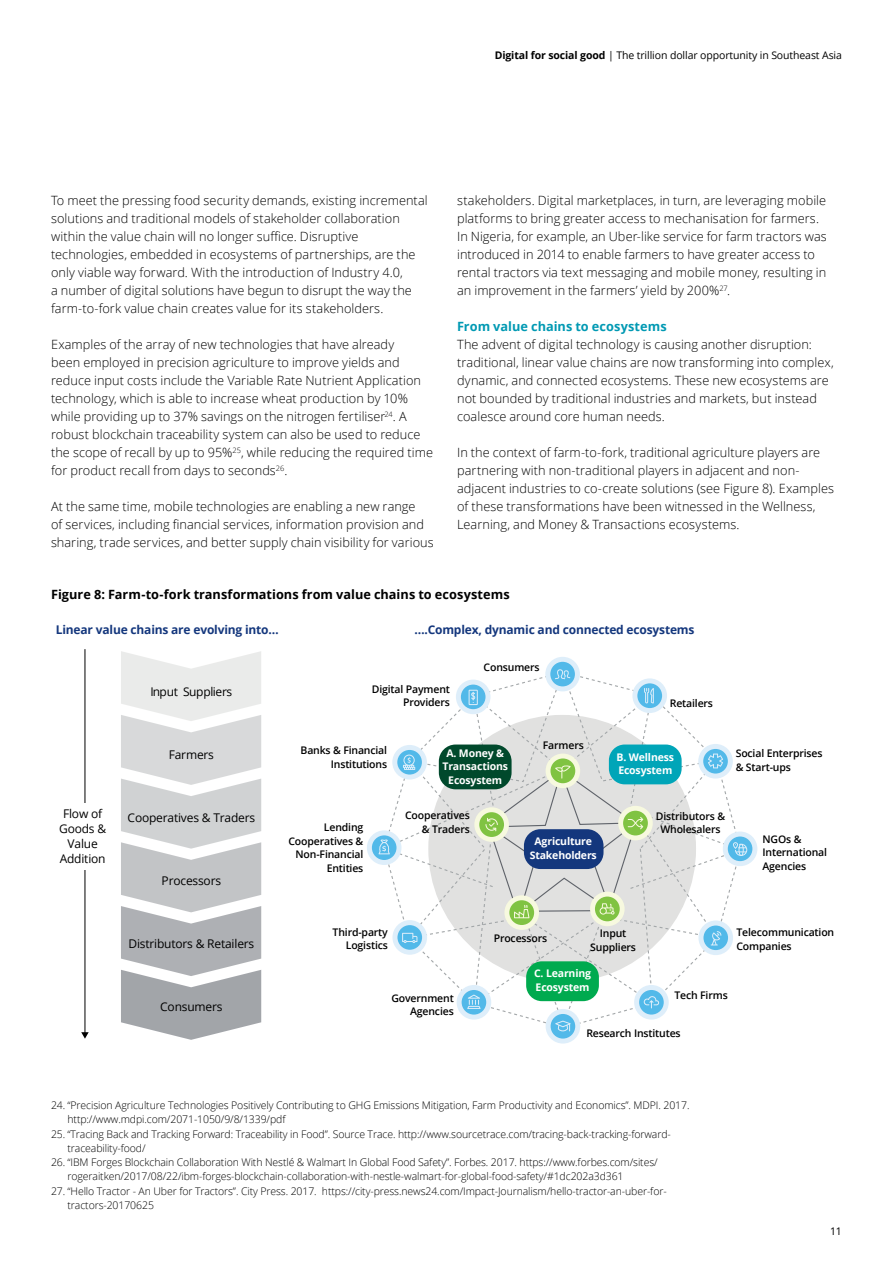
<style>
.page{position:relative;width:893px;height:1263px;background:#fff}
.page>*{position:absolute;margin:0;border:0;box-sizing:border-box;transform-origin:0 0}
.t1{font:300 12.75px/18px "Open Sans";letter-spacing:.005em;color:#000}
.t2{font:700 12.75px "Open Sans";color:#000}
.t3{font:700 12.75px "Open Sans";color:#0099b3}
.t4{font:12px/15px "Open Sans";letter-spacing:-.015em;color:#000;text-align:center}
.t5{font:700 12px "Open Sans";letter-spacing:-.015em;color:#14377d}
.t6{font:12px "Open Sans";letter-spacing:-.035em;color:#000}
.t7{font:300 10.5px/14.2px "Open Sans";letter-spacing:-.01em;color:#000}
.t8{font:600 10.5px/13.5px "Open Sans";letter-spacing:-.015em;color:#000;text-align:right}
.t9{font:700 10.5px/13.5px "Open Sans";letter-spacing:-.015em;color:#fff;text-align:center}
.t10{font:10.5px "Open Sans";letter-spacing:-.01em;color:#000}
.s1{font-weight:700}
</style>
<div class="page">
<svg style="left:121px;top:651px;width:140px;height:389px"></svg>
<hr style="left:85px;top:649px;width:1px;height:384px;background:#000">
<svg style="left:81px;top:1032px;width:8px;height:7px"></svg>
<div style="left:73px;top:803px;width:20px;height:67px;background:#fff"></div>
<svg style="left:414px;top:676px;width:290px;height:73px"></svg>
<div style="left:545px;top:657px;width:35px;height:34px;background:#deeefa;border-radius:50%"></div>
<svg style="left:550px;top:662px;width:25px;height:24px"></svg>
<div style="left:392px;top:745px;width:35px;height:34px;background:#deeefa;border-radius:50%"></div>
<div style="left:546px;top:1009px;width:34px;height:34px;background:#deeefa;border-radius:50%"></div>
<div style="left:698px;top:744px;width:35px;height:34px;background:#deeefa;border-radius:50%"></div>
<div style="left:723px;top:831px;width:34px;height:35px;background:#deeefa;border-radius:50%"></div>
<div style="left:367px;top:830px;width:34px;height:35px;background:#deeefa;border-radius:50%"></div>
<div style="left:456px;top:680px;width:34px;height:34px;background:#deeefa;border-radius:50%"></div>
<svg style="left:461px;top:684px;width:24px;height:25px"></svg>
<div style="left:632px;top:678px;width:35px;height:35px;background:#deeefa;border-radius:50%"></div>
<svg style="left:637px;top:683px;width:25px;height:25px"></svg>
<svg style="left:372px;top:749px;width:380px;height:289px"></svg>
<div style="left:524px;top:829px;width:79px;height:40px;background:#14377d;border-radius:16px"></div>
<div style="left:526px;top:961px;width:73px;height:40px;background:#00aa4f;border-radius:16px"></div>
<div style="left:609px;top:744px;width:73px;height:40px;background:#00a5b8;border-radius:16px"></div>
<div style="left:439px;top:744px;width:73px;height:45px;background:#00492c;border-radius:17px"></div>
<p class="t10" style="left:495px;top:48px;width:349px"><span class="s1">Digital for social good</span> | The trillion dollar opportunity in Southeast Asia</p>
<p class="t1" style="left:51px;top:191px;width:378px">To meet the pressing food security demands, existing incremental solutions and traditional models of stakeholder collaboration within the value chain will no longer suffice. Disruptive technologies, embedded in ecosystems of partnerships, are the only viable way forward. With the introduction of Industry 4.0,<br>a number of digital solutions have begun to disrupt the way the farm-to-fork value chain creates value for its stakeholders.</p>
<p class="t1" style="left:51px;top:335px;width:384px">Examples of the array of new technologies that have already<br>been employed in precision agriculture to improve yields and reduce input costs include the Variable Rate Nutrient Application technology, which is able to increase wheat production by 10% while providing up to 37% savings on the nitrogen fertiliser<sup>24</sup>. A robust blockchain traceability system can also be used to reduce the scope of recall by up to 95%<sup>25</sup>, while reducing the required time for product recall from days to seconds<sup>26</sup>.</p>
<p class="t1" style="left:51px;top:497px;width:384px">At the same time, mobile technologies are enabling a new range<br>of services, including financial services, information provision and sharing, trade services, and better supply chain visibility for various</p>
<p class="t1" style="left:457px;top:191px;width:371px">stakeholders. Digital marketplaces, in turn, are leveraging mobile platforms to bring greater access to mechanisation for farmers.<br>In Nigeria, for example, an Uber-like service for farm tractors was introduced in 2014 to enable farmers to have greater access to rental tractors via text messaging and mobile money, resulting in an improvement in the farmers’ yield by 200%<sup>27</sup>.</p>
<p class="t3" style="left:457px;top:317px;width:211px">From value chains to ecosystems</p>
<p class="t1" style="left:457px;top:335px;width:378px">The advent of digital technology is causing another disruption: traditional, linear value chains are now transforming into complex, dynamic, and connected ecosystems. These new ecosystems are not bounded by traditional industries and markets, but instead coalesce around core human needs.</p>
<p class="t1" style="left:457px;top:443px;width:378px">In the context of farm-to-fork, traditional agriculture players are partnering with non-traditional players in adjacent and non&shy;adjacent industries to co-create solutions (see Figure 8). Examples of these transformations have been witnessed in the Wellness, Learning, and Money &amp; Transactions ecosystems.</p>
<p class="t2" style="left:51px;top:585px;width:460px">Figure 8: Farm-to-fork transformations from value chains to ecosystems</p>
<p class="t5" style="left:56px;top:621px;width:224px">Linear value chains are evolving into…</p>
<p class="t5" style="left:414px;top:621px;width:282px">….Complex, dynamic and connected ecosystems</p>
<p class="t4" style="left:59px;top:806px;width:49px">Flow of<br>Goods &amp;<br>Value<br>Addition</p>
<p class="t6" style="left:151px;top:683px;width:83px">Input Suppliers</p>
<p class="t4" style="left:169px;top:747px;width:47px">Farmers</p>
<p class="t4" style="left:128px;top:810px;width:129px">Cooperatives &amp; Traders</p>
<p class="t4" style="left:162px;top:873px;width:61px">Processors</p>
<p class="t4" style="left:128px;top:936px;width:127px">Distributors &amp; Retailers</p>
<p class="t4" style="left:160px;top:999px;width:64px">Consumers</p>
<p class="t8" style="left:372px;top:682px;width:80px">Digital Payment<br>Providers</p>
<p class="t8" style="left:484px;top:661px;width:57px">Consumers</p>
<p class="t8" style="left:301px;top:743px;width:88px">Banks &amp; Financial<br>Institutions</p>
<p class="t8" style="left:288px;top:821px;width:76px">Lending<br>Cooperatives &amp;<br>Non-Financial<br>Entities</p>
<p class="t9" style="left:442px;top:746px;width:67px">A. Money &amp;<br>Transactions<br>Ecosystem</p>
<p class="t8" style="left:405px;top:808px;width:66px">Cooperatives &amp; Traders</p>
<p class="t8" style="left:543px;top:738px;width:42px">Farmers</p>
<p class="t9" style="left:530px;top:834px;width:69px">Agriculture<br>Stakeholders</p>
<p class="t8" style="left:670px;top:696px;width:45px">Retailers</p>
<p class="t9" style="left:617px;top:750px;width:59px;text-align:left">B. Wellness<br>Ecosystem</p>
<p class="t8" style="left:736px;top:746px;width:88px;text-align:left">Social Enterprises &amp; Start-ups</p>
<p class="t8" style="left:656px;top:809px;width:71px;text-align:center">Distributors &amp;<br>Wholesalers</p>
<p class="t8" style="left:762px;top:832px;width:66px;text-align:left">NGOs &amp;<br>International<br>Agencies</p>
<p class="t8" style="left:333px;top:925px;width:57px">Third-party<br>Logistics</p>
<p class="t8" style="left:494px;top:931px;width:55px">Processors</p>
<p class="t8" style="left:590px;top:926px;width:47px;text-align:center">Input<br>Suppliers</p>
<p class="t9" style="left:534px;top:967px;width:59px;text-align:left">C. Learning<br>Ecosystem</p>
<p class="t8" style="left:391px;top:991px;width:64px">Government</p>
<p class="t8" style="left:674px;top:988px;width:55px">Tech Firms</p>
<p class="t8" style="left:410px;top:1004px;width:45px">Agencies</p>
<p class="t8" style="left:586px;top:1026px;width:96px">Research Institutes</p>
<p class="t8" style="left:736px;top:926px;width:99px;text-align:left">Telecommunication<br>Companies</p>
<p class="t7" style="left:68px;top:1098px;width:623px;text-indent:-16px">24. “Precision Agriculture Technologies Positively Contributing to GHG Emissions Mitigation, Farm Productivity and Economics”. MDPI. 2017. http://www.mdpi.com/2071-1050/9/8/1339/pdf</p>
<p class="t7" style="left:68px;top:1126px;width:605px;text-indent:-16px">25. “Tracing Back and Tracking Forward: Traceability in Food”. Source Trace. http://www.sourcetrace.com/tracing-back-tracking-forward&shy;traceability-food/</p>
<p class="t7" style="left:68px;top:1155px;width:592px;text-indent:-16px">26. “IBM Forges Blockchain Collaboration With Nestlé &amp; Walmart In Global Food Safety”. Forbes. 2017. https://www.forbes.com/sites/ rogeraitken/2017/08/22/ibm-forges-blockchain-collaboration-with-nestle-walmart-for-global-food-safety/#1dc202a3d361</p>
<p class="t7" style="left:68px;top:1183px;width:601px;text-indent:-16px">27. “Hello Tractor - An Uber for Tractors”. City Press. 2017. https://city-press.news24.com/Impact-Journalism/hello-tractor-an-uber-for&shy;tractors-20170625</p>
<p class="t10" style="left:830px;top:1224px;width:13px">11</p>
</div>
